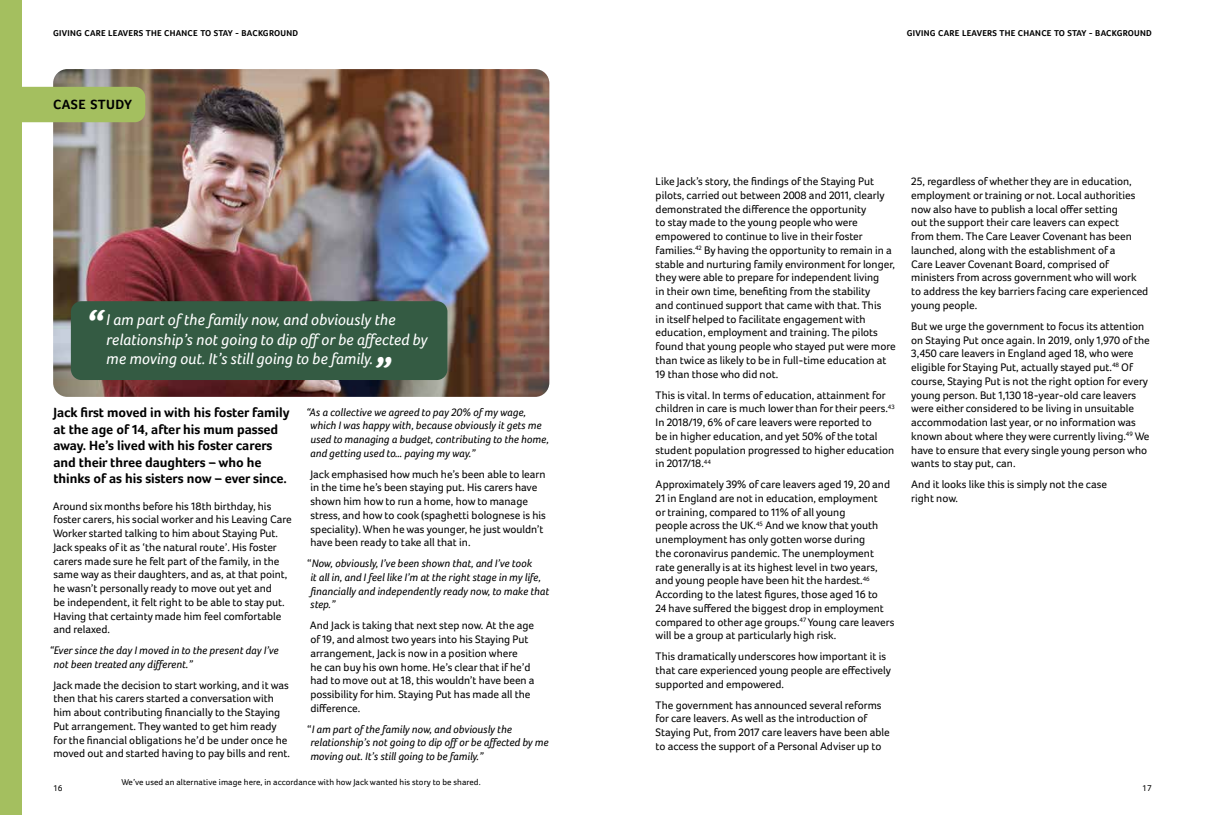
<style>
.page{position:relative;width:1205px;height:815px;background:#fff}
.page>*{position:absolute;margin:0;border:0;box-sizing:border-box;transform-origin:0 0}
.t1{font:italic 700 40px "Foco";color:#fff}
.t2{font:italic 16.25px/19.2px "Foco";color:#fff}
.t3{font:700 13.75px/16.5px "Foco";letter-spacing:-.005em;color:#000}
.t4{font:700 13.75px "Foco";letter-spacing:.025em;color:#000}
.t5{font:11.25px/13.8px "Foco";color:#000}
.t6{font:italic 11.25px/13.8px "Foco";color:#000}
.t7{font:700 8.75px "Foco";letter-spacing:.03em;color:#000}
.t8{font:8.75px "Foco";letter-spacing:.01em;color:#000}
.s1{font-style:normal}
</style>
<div class="page">
<img style="left:53px;top:69px;width:496px;height:328px">
<div style="left:71px;top:301px;width:376px;height:79px;background:#345b43;border-radius:11px"></div>
<div style="left:0;top:0;width:21px;height:815px;background:#a4bf5f"></div>
<div style="left:21px;top:87px;width:124px;height:35px;background:#a4bf5f"></div>
<p class="t7" style="left:53px;top:28px;width:246px">GIVING CARE LEAVERS THE CHANCE TO STAY - BACKGROUND</p>
<p class="t7" style="left:907px;top:28px;width:246px">GIVING CARE LEAVERS THE CHANCE TO STAY - BACKGROUND</p>
<p class="t4" style="left:53px;top:97px;width:80px">CASE STUDY</p>
<h1 class="t1" style="left:86px;top:301px;width:19px">“</h1>
<h2 class="t2" style="left:106px;top:310px;width:323px">I am part of the family now, and obviously the relationship’s not going to dip off or be affected by me moving out. It’s still going to be family.</h2>
<h1 class="t1" style="left:373px;top:348px;width:19px">”</h1>
<p class="t3" style="left:53px;top:404px;width:238px">Jack first moved in with his foster family at the age of 14, after his mum passed away. He’s lived with his foster carers and their three daughters – who he thinks of as his sisters now – ever since.</p>
<p class="t5" style="left:53px;top:499px;width:240px">Around six months before his 18th birthday, his foster carers, his social worker and his Leaving Care Worker started talking to him about Staying Put.<br>Jack speaks of it as ‘the natural route’. His foster carers made sure he felt part of the family, in the same way as their daughters, and as, at that point, he wasn’t personally ready to move out yet and<br>be independent, it felt right to be able to stay put.<br>Having that certainty made him feel comfortable and relaxed.</p>
<p class="t6" style="left:53px;top:643px;width:227px;text-indent:-4px">“Ever since the day I moved in to the present day I’ve not been treated any different.”</p>
<p class="t5" style="left:53px;top:678px;width:238px">Jack made the decision to start working, and it was then that his carers started a conversation with him about contributing financially to the Staying Put arrangement. They wanted to get him ready for the financial obligations he’d be under once he moved out and started having to pay bills and rent.</p>
<p class="t6" style="left:310px;top:405px;width:240px;text-indent:-4px">“As a collective we agreed to pay 20% of my wage, which I was happy with, because obviously it gets me used to managing a budget, contributing to the home, and getting used to… paying my way.”</p>
<p class="t5" style="left:310px;top:467px;width:237px">Jack emphasised how much he’s been able to learn in the time he’s been staying put. His carers have shown him how to run a home, how to manage stress, and how to cook (spaghetti bolognese is his speciality). When he was younger, he just wouldn’t have been ready to take all that in.</p>
<p class="t6" style="left:307px;top:556px;width:244px"><span class="s1">“</span>Now, obviously, I’ve been shown that, and I’ve took<br>it all in, and I feel like I’m at the right stage in my life, financially and independently ready now, to make that step.”</p>
<p class="t5" style="left:310px;top:618px;width:226px">And Jack is taking that next step now. At the age of 19, and almost two years into his Staying Put arrangement, Jack is now in a position where<br>he can buy his own home. He’s clear that if he’d had to move out at 18, this wouldn’t have been a possibility for him. Staying Put has made all the difference.</p>
<p class="t6" style="left:307px;top:722px;width:243px"><span class="s1">“</span>I am part of the family now, and obviously the relationship’s not going to dip off or be affected by me moving out. It’s still going to be family.”</p>
<p class="t5" style="left:656px;top:174px;width:241px">Like Jack’s story, the findings of the Staying Put pilots, carried out between 2008 and 2011, clearly demonstrated the difference the opportunity<br>to stay made to the young people who were empowered to continue to live in their foster families.<sup>42</sup> By having the opportunity to remain in a stable and nurturing family environment for longer, they were able to prepare for independent living<br>in their own time, benefiting from the stability<br>and continued support that came with that. This<br>in itself helped to facilitate engagement with education, employment and training. The pilots found that young people who stayed put were more than twice as likely to be in full-time education at 19 than those who did not.</p>
<p class="t5" style="left:656px;top:388px;width:240px">This is vital. In terms of education, attainment for children in care is much lower than for their peers.<sup>43<br></sup>In 2018/19, 6% of care leavers were reported to<br>be in higher education, and yet 50% of the total student population progressed to higher education in 2017/18.<sup>44</sup></p>
<p class="t5" style="left:656px;top:477px;width:240px">Approximately 39% of care leavers aged 19, 20 and 21 in England are not in education, employment<br>or training, compared to 11% of all young<br>people across the UK.<sup>45</sup> And we know that youth unemployment has only gotten worse during<br>the coronavirus pandemic. The unemployment rate generally is at its highest level in two years, and young people have been hit the hardest.<sup>46<br></sup>According to the latest figures, those aged 16 to<br>24 have suffered the biggest drop in employment compared to other age groups.<sup>47</sup> Young care leavers will be a group at particularly high risk.</p>
<p class="t5" style="left:656px;top:649px;width:237px">This dramatically underscores how important it is that care experienced young people are effectively supported and empowered.</p>
<p class="t5" style="left:656px;top:698px;width:235px">The government has announced several reforms for care leavers. As well as the introduction of Staying Put, from 2017 care leavers have been able to access the support of a Personal Adviser up to</p>
<p class="t5" style="left:911px;top:174px;width:239px">25, regardless of whether they are in education, employment or training or not. Local authorities now also have to publish a local offer setting<br>out the support their care leavers can expect<br>from them. The Care Leaver Covenant has been launched, along with the establishment of a<br>Care Leaver Covenant Board, comprised of ministers from across government who will work to address the key barriers facing care experienced young people.</p>
<p class="t5" style="left:911px;top:319px;width:240px">But we urge the government to focus its attention on Staying Put once again. In 2019, only 1,970 of the 3,450 care leavers in England aged 18, who were eligible for Staying Put, actually stayed put.<sup>48</sup> Of course, Staying Put is not the right option for every young person. But 1,130 18-year-old care leavers were either considered to be living in unsuitable accommodation last year, or no information was known about where they were currently living.<sup>49</sup> We have to ensure that every single young person who wants to stay put, can.</p>
<p class="t5" style="left:911px;top:477px;width:197px">And it looks like this is simply not the case right now.</p>
<p class="t8" style="left:121px;top:777px;width:361px">We’ve used an alternative image here, in accordance with how Jack wanted his story to be shared.</p>
<p class="t8" style="left:53px;top:783px;width:11px">16</p>
<p class="t8" style="left:1142px;top:783px;width:11px">17</p>
</div>
